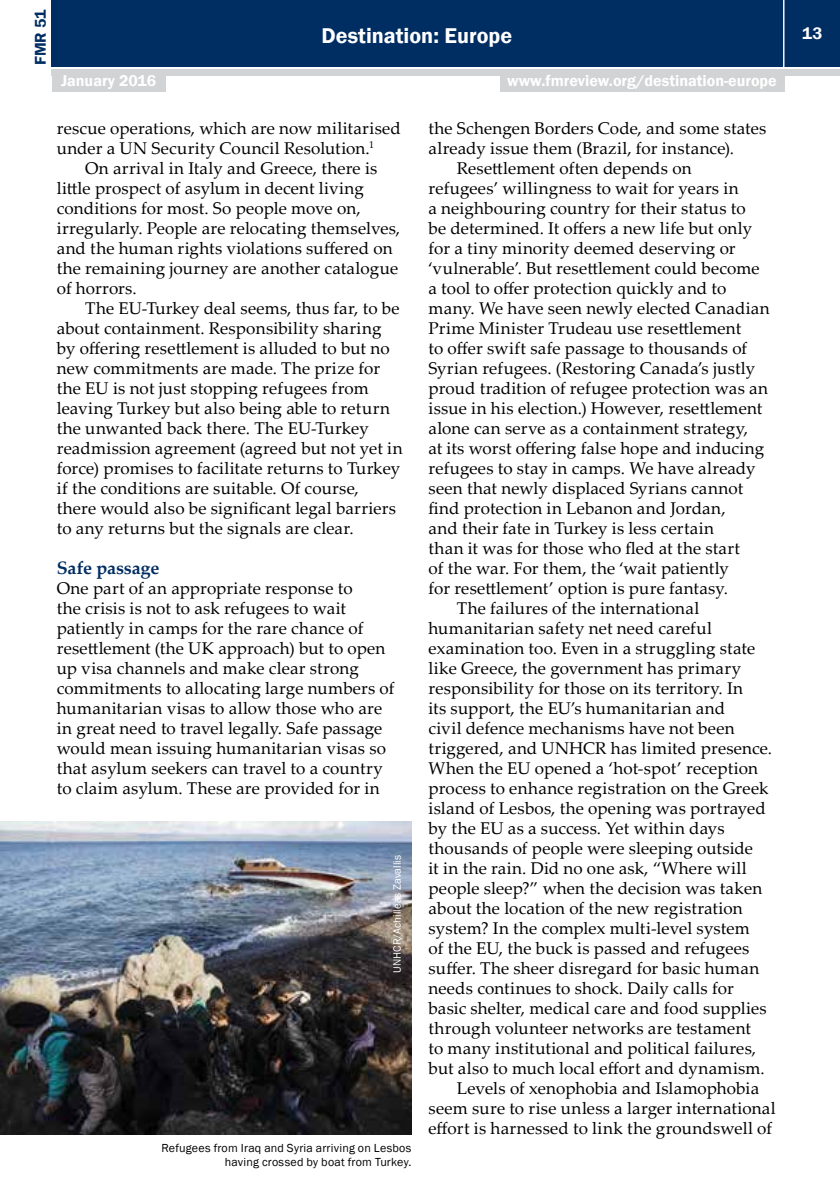
<style>
.page{position:relative;width:840px;height:1191px;background:#fff}
.page>*{position:absolute;margin:0;border:0;box-sizing:border-box;transform-origin:0 0}
.t1{font:600 22px "Franklin Gothic";color:#fff}
.t2{font:700 18px "Palatino Linotype";letter-spacing:-.01em;color:#002d62}
.t3{font:17px/20px "Palatino Linotype";letter-spacing:.01em;color:#000}
.t4{font:600 17px "Franklin Gothic";color:#fff}
.t5{font:600 16px "Franklin Gothic";color:#fff}
.t6{font:600 16px "Franklin Gothic";color:#002d62}
.t7{font:12px/14.4px "Franklin Gothic";letter-spacing:.02em;color:#000;text-align:right}
.t8{font:11px "Franklin Gothic";color:#fff}
</style>
<div class="page">
<div style="left:52px;top:0;width:787px;height:66px;background:#002d62"></div>
<div style="left:52px;top:69px;width:787px;height:6px;background:#d1d3d4"></div>
<hr style="left:782px;top:0;width:2px;height:68px;background:#fff">
<div style="left:52px;top:74px;width:113px;height:18px;background:#d1d3d4"></div>
<div style="left:499px;top:74px;width:285px;height:18px;background:#d1d3d4"></div>
<img style="left:0;top:821px;width:411px;height:313px">
<p class="t6" style="left:31px;top:65px;width:57px;rotate:-90deg">FMR 51</p>
<p class="t1" style="left:321px;top:22px;width:192px">Destination: Europe</p>
<p class="t5" style="left:61px;top:71px;width:97px">January 2016</p>
<p class="t5" style="left:507px;top:71px;width:271px">www.fmreview.org/destination-europe</p>
<p class="t3" style="left:57px;top:117px;width:345px">rescue operations, which are now militarised under a UN Security Council Resolution.<sup>1</sup></p>
<p class="t3" style="left:57px;top:157px;width:345px;text-indent:28px">On arrival in Italy and Greece, there is little prospect of asylum in decent living conditions for most. So people move on, irregularly. People are relocating themselves, and the human rights violations suffered on the remaining journey are another catalogue of horrors.</p>
<p class="t3" style="left:57px;top:297px;width:347px;text-indent:28px">The EU-Turkey deal seems, thus far, to be about containment. Responsibility sharing by offering resettlement is alluded to but no new commitments are made. The prize for the EU is not just stopping refugees from leaving Turkey but also being able to return the unwanted back there. The EU-Turkey readmission agreement (agreed but not yet in force) promises to facilitate returns to Turkey if the conditions are suitable. Of course,<br>there would also be significant legal barriers to any returns but the signals are clear.</p>
<p class="t2" style="left:57px;top:555px;width:104px">Safe passage</p>
<p class="t3" style="left:57px;top:577px;width:339px">One part of an appropriate response to<br>the crisis is not to ask refugees to wait patiently in camps for the rare chance of resettlement (the UK approach) but to open up visa channels and make clear strong commitments to allocating large numbers of humanitarian visas to allow those who are in great need to travel legally. Safe passage would mean issuing humanitarian visas so that asylum seekers can travel to a country to claim asylum. These are provided for in</p>
<p class="t8" style="left:390px;top:972px;width:119px;rotate:-90deg">UNHCR/Achilleas Zavallis</p>
<p class="t7" style="left:161px;top:1141px;width:251px">Refugees from Iraq and Syria arriving on Lesbos having crossed by boat from Turkey.</p>
<p class="t3" style="left:428px;top:117px;width:339px">the Schengen Borders Code, and some states</p>
<p class="t3" style="left:428px;top:137px;width:307px">already issue them (Brazil, for instance).</p>
<p class="t3" style="left:456px;top:157px;width:236px">Resettlement often depends on</p>
<p class="t3" style="left:428px;top:177px;width:311px">refugees’ willingness to wait for years in</p>
<p class="t3" style="left:428px;top:197px;width:318px">a neighbouring country for their status to</p>
<p class="t3" style="left:428px;top:217px;width:325px">be determined. It offers a new life but only</p>
<p class="t3" style="left:428px;top:237px;width:308px">for a tiny minority deemed deserving or</p>
<p class="t3" style="left:428px;top:257px;width:332px">‘vulnerable’. But resettlement could become</p>
<p class="t3" style="left:428px;top:277px;width:299px">a tool to offer protection quickly and to</p>
<p class="t3" style="left:428px;top:297px;width:342px">many. We have seen newly elected Canadian</p>
<p class="t3" style="left:428px;top:317px;width:314px">Prime Minister Trudeau use resettlement</p>
<p class="t3" style="left:428px;top:337px;width:320px">to offer swift safe passage to thousands of</p>
<p class="t3" style="left:428px;top:357px;width:328px">Syrian refugees. (Restoring Canada’s justly</p>
<p class="t3" style="left:428px;top:377px;width:341px">proud tradition of refugee protection was an</p>
<p class="t3" style="left:428px;top:397px;width:335px">issue in his election.) However, resettlement</p>
<p class="t3" style="left:428px;top:417px;width:321px">alone can serve as a containment strategy,</p>
<p class="t3" style="left:428px;top:437px;width:337px">at its worst offering false hope and inducing</p>
<p class="t3" style="left:428px;top:457px;width:328px">refugees to stay in camps. We have already</p>
<p class="t3" style="left:428px;top:477px;width:316px">seen that newly displaced Syrians cannot</p>
<p class="t3" style="left:428px;top:497px;width:298px">find protection in Lebanon and Jordan,</p>
<p class="t3" style="left:428px;top:517px;width:287px">and their fate in Turkey is less certain</p>
<p class="t3" style="left:428px;top:537px;width:313px">than it was for those who fled at the start</p>
<p class="t3" style="left:428px;top:557px;width:302px">of the war. For them, the ‘wait patiently</p>
<p class="t3" style="left:428px;top:577px;width:301px">for resettlement’ option is pure fantasy.</p>
<p class="t3" style="left:456px;top:597px;width:244px">The failures of the international</p>
<p class="t3" style="left:428px;top:617px;width:285px">humanitarian safety net need careful</p>
<p class="t3" style="left:428px;top:637px;width:328px">examination too. Even in a struggling state</p>
<p class="t3" style="left:428px;top:657px;width:314px">like Greece, the government has primary</p>
<p class="t3" style="left:428px;top:677px;width:316px">responsibility for those on its territory. In</p>
<p class="t3" style="left:428px;top:697px;width:298px">its support, the EU’s humanitarian and</p>
<p class="t3" style="left:428px;top:717px;width:307px">civil defence mechanisms have not been</p>
<p class="t3" style="left:428px;top:737px;width:345px">triggered, and UNHCR has limited presence.</p>
<p class="t3" style="left:428px;top:757px;width:331px">When the EU opened a ‘hot-spot’ reception</p>
<p class="t3" style="left:428px;top:777px;width:341px">process to enhance registration on the Greek</p>
<p class="t3" style="left:428px;top:797px;width:339px">island of Lesbos, the opening was portrayed</p>
<p class="t3" style="left:428px;top:817px;width:297px">by the EU as a success. Yet within days</p>
<p class="t3" style="left:428px;top:837px;width:326px">thousands of people were sleeping outside</p>
<p class="t3" style="left:428px;top:857px;width:319px">it in the rain. Did no one ask, “Where will</p>
<p class="t3" style="left:428px;top:877px;width:335px">people sleep?” when the decision was taken</p>
<p class="t3" style="left:428px;top:897px;width:315px">about the location of the new registration</p>
<p class="t3" style="left:428px;top:917px;width:322px">system? In the complex multi-level system</p>
<p class="t3" style="left:428px;top:937px;width:322px">of the EU, the buck is passed and refugees</p>
<p class="t3" style="left:428px;top:957px;width:332px">suffer. The sheer disregard for basic human</p>
<p class="t3" style="left:428px;top:977px;width:306px">needs continues to shock. Daily calls for</p>
<p class="t3" style="left:428px;top:997px;width:339px">basic shelter, medical care and food supplies</p>
<p class="t3" style="left:428px;top:1017px;width:324px">through volunteer networks are testament</p>
<p class="t3" style="left:428px;top:1037px;width:329px">to many institutional and political failures,</p>
<p class="t3" style="left:428px;top:1057px;width:338px">but also to much local effort and dynamism.</p>
<p class="t3" style="left:456px;top:1077px;width:304px">Levels of xenophobia and Islamophobia</p>
<p class="t3" style="left:428px;top:1097px;width:348px">seem sure to rise unless a larger international</p>
<p class="t3" style="left:428px;top:1117px;width:345px">effort is harnessed to link the groundswell of</p>
<p class="t4" style="left:801px;top:23px;width:22px">13</p>
</div>
